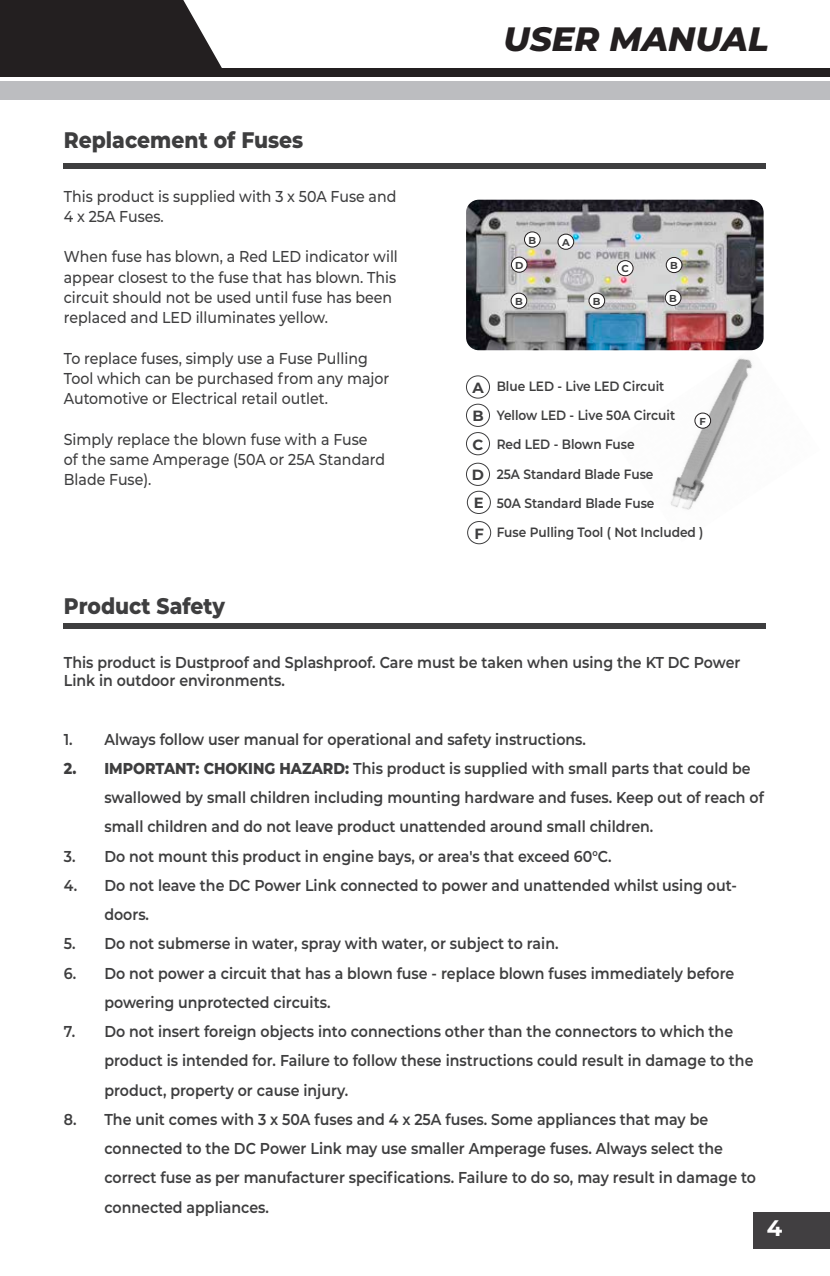
<style>
.page{position:relative;width:830px;height:1276px;background:#fff}
.page>*{position:absolute;margin:0;border:0;box-sizing:border-box;transform-origin:0 0}
.t1{font:italic 800 33.75px "Montserrat";color:#231f20}
.t2{font:800 22.5px "Montserrat";color:#3e3e3f;scale:.9 1}
.t3{font:700 22.5px "Montserrat";color:#fff}
.t4{font:600 15.75px/29.2px "Montserrat";color:#3e3e3f;scale:.9 1}
.t5{font:500 15.75px/20.2px "Montserrat";color:#3e3e3f;scale:.9 1}
.t6{font:700 14.85px "Montserrat";color:#3e3e3f}
.t7{font:600 13.5px "Montserrat";color:#3e3e3f;scale:.9 1}
.t8{font:700 10.12px "Montserrat";color:#3e3e3f}
.s1{font-weight:800}
</style>
<div class="page">
<div style="left:753px;top:1212px;width:76px;height:36px;background:#413f41"></div>
<div style="left:0;top:81px;width:829px;height:19px;background:#bcbdc0"></div>
<div style="left:0;top:69px;width:829px;height:8px;background:#231f20"></div>
<svg style="left:0;top:0;width:225px;height:69px;background:#373334"></svg>
<div style="left:64px;top:163px;width:701px;height:6px;background:#3e3e3f"></div>
<img style="left:613px;top:350px;width:140px;height:160px">
<img style="left:466px;top:200px;width:297px;height:150px">
<div style="left:466px;top:375px;width:23px;height:23px;border:1px solid #3e3e3f;border-radius:50%"></div>
<div style="left:466px;top:404px;width:23px;height:23px;border:1px solid #3e3e3f;border-radius:50%"></div>
<div style="left:466px;top:432px;width:23px;height:23px;border:1px solid #3e3e3f;border-radius:50%"></div>
<div style="left:466px;top:463px;width:23px;height:23px;border:1px solid #3e3e3f;border-radius:50%"></div>
<div style="left:467px;top:491px;width:23px;height:23px;border:1px solid #3e3e3f;border-radius:50%"></div>
<div style="left:557px;top:234px;width:16px;height:15px;background:#fff;border-radius:50%"></div>
<div style="left:557px;top:234px;width:16px;height:16px;border:1px solid #231f20;border-radius:50%"></div>
<div style="left:524px;top:232px;width:16px;height:15px;background:#fff;border-radius:50%"></div>
<div style="left:524px;top:232px;width:16px;height:15px;border:1px solid #231f20;border-radius:50%"></div>
<div style="left:617px;top:261px;width:15px;height:15px;background:#fff;border-radius:50%"></div>
<div style="left:616px;top:260px;width:17px;height:16px;border:1px solid #231f20;border-radius:50%"></div>
<div style="left:511px;top:293px;width:15px;height:15px;background:#fff;border-radius:50%"></div>
<div style="left:510px;top:293px;width:17px;height:15px;border:1px solid #231f20;border-radius:50%"></div>
<div style="left:588px;top:293px;width:16px;height:15px;background:#fff;border-radius:50%"></div>
<div style="left:588px;top:293px;width:16px;height:15px;border:1px solid #231f20;border-radius:50%"></div>
<div style="left:665px;top:290px;width:15px;height:15px;background:#fff;border-radius:50%"></div>
<div style="left:664px;top:290px;width:17px;height:16px;border:1px solid #231f20;border-radius:50%"></div>
<div style="left:666px;top:257px;width:15px;height:16px;background:#fff;border-radius:50%"></div>
<div style="left:665px;top:257px;width:17px;height:16px;border:1px solid #231f20;border-radius:50%"></div>
<div style="left:511px;top:257px;width:16px;height:15px;background:#fff;border-radius:50%"></div>
<div style="left:511px;top:257px;width:16px;height:15px;border:1px solid #231f20;border-radius:50%"></div>
<div style="left:467px;top:521px;width:23px;height:23px;border:1px solid #3e3e3f;border-radius:50%"></div>
<div style="left:694px;top:413px;width:16px;height:15px;background:#fff;border-radius:50%"></div>
<div style="left:694px;top:413px;width:16px;height:15px;border:1px solid #231f20;border-radius:50%"></div>
<div style="left:64px;top:623px;width:701px;height:6px;background:#3e3e3f"></div>
<p class="t2" style="left:64px;top:123px;width:267px">Replacement of Fuses</p>
<p class="t5" style="left:64px;top:185px;width:371px">This product is supplied with 3 x 50A Fuse and<br>4 x 25A Fuses.</p>
<p class="t5" style="left:64px;top:246px;width:372px">When fuse has blown, a Red LED indicator will appear closest to the fuse that has blown. This circuit should not be used until fuse has been replaced and LED illuminates yellow.</p>
<p class="t5" style="left:64px;top:347px;width:363px">To replace fuses, simply use a Fuse Pulling<br>Tool which can be purchased from any major<br>Automotive or Electrical retail outlet.</p>
<p class="t5" style="left:64px;top:428px;width:358px">Simply replace the blown fuse with a Fuse of the same Amperage (50A or 25A Standard<br>Blade Fuse).</p>
<p class="t1" style="left:503px;top:15px;width:266px">USER MANUAL</p>
<p class="t8" style="left:528px;top:233px;width:9px">B</p>
<p class="t8" style="left:561px;top:235px;width:9px">A</p>
<p class="t8" style="left:515px;top:258px;width:10px">D</p>
<p class="t8" style="left:670px;top:258px;width:9px">B</p>
<p class="t8" style="left:621px;top:261px;width:9px">C</p>
<p class="t8" style="left:515px;top:294px;width:9px">B</p>
<p class="t8" style="left:592px;top:294px;width:9px">B</p>
<p class="t8" style="left:669px;top:291px;width:9px">B</p>
<p class="t6" style="left:472px;top:377px;width:13px">A</p>
<p class="t6" style="left:472px;top:405px;width:13px">B</p>
<p class="t6" style="left:472px;top:434px;width:12px">C</p>
<p class="t6" style="left:471px;top:464px;width:14px">D</p>
<p class="t6" style="left:473px;top:492px;width:11px">E</p>
<p class="t6" style="left:474px;top:522px;width:11px">F</p>
<p class="t7" style="left:496px;top:376px;width:188px">Blue LED - Live LED Circuit</p>
<p class="t7" style="left:496px;top:406px;width:200px">Yellow LED - Live 50A Circuit</p>
<p class="t7" style="left:496px;top:435px;width:155px">Red LED - Blown Fuse</p>
<p class="t7" style="left:496px;top:464px;width:176px">25A Standard Blade Fuse</p>
<p class="t7" style="left:496px;top:493px;width:177px">50A Standard Blade Fuse</p>
<p class="t7" style="left:496px;top:523px;width:231px">Fuse Pulling Tool ( Not Included )</p>
<p class="t8" style="left:699px;top:414px;width:8px">F</p>
<p class="t2" style="left:64px;top:590px;width:180px">Product Safety</p>
<p class="t4" style="left:64px;top:653px;width:753px;line-height:18px">This product is Dustproof and Splashproof. Care must be taken when using the KT DC Power<br>Link in outdoor environments.</p>
<p class="t4" style="left:64px;top:723px;width:581px">1. Always follow user manual for operational and safety instructions.</p>
<p class="t4" style="left:104px;top:753px;width:734px;text-indent:-40px"><span class="s1">2. IMPORTANT: CHOKING HAZARD:</span> This product is supplied with small parts that could be swallowed by small children including mounting hardware and fuses. Keep out of reach of small children and do not leave product unattended around small children.</p>
<p class="t4" style="left:64px;top:840px;width:610px">3. Do not mount this product in engine bays, or area's that exceed 60<sup>o</sup>C.</p>
<p class="t4" style="left:104px;top:870px;width:704px;text-indent:-41px">4. Do not leave the DC Power Link connected to power and unattended whilst using out&shy;doors.</p>
<p class="t4" style="left:64px;top:928px;width:551px">5. Do not submerse in water, spray with water, or subject to rain.</p>
<p class="t4" style="left:104px;top:957px;width:701px;text-indent:-41px">6. Do not power a circuit that has a blown fuse - replace blown fuses immediately before powering unprotected circuits.</p>
<p class="t4" style="left:104px;top:1016px;width:722px;text-indent:-41px">7. Do not insert foreign objects into connections other than the connectors to which the product is intended for. Failure to follow these instructions could result in damage to the product, property or cause injury.</p>
<p class="t4" style="left:104px;top:1104px;width:725px;text-indent:-41px">8. The unit comes with 3 x 50A fuses and 4 x 25A fuses. Some appliances that may be connected to the DC Power Link may use smaller Amperage fuses. Always select the correct fuse as per manufacturer specifications. Failure to do so, may result in damage to connected appliances.</p>
<p class="t3" style="left:766px;top:1212px;width:17px">4</p>
</div>
